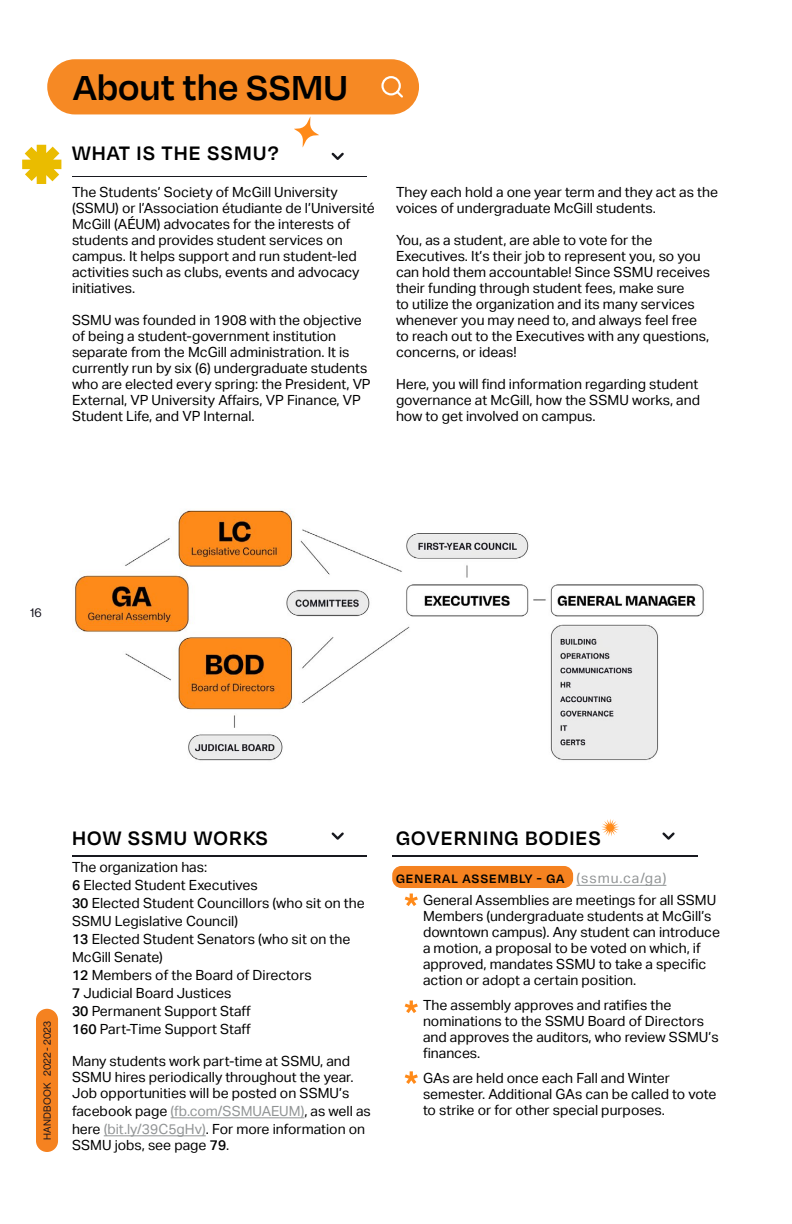
<style>
.page{position:relative;width:792px;height:1224px;background:#fff}
.page>*{position:absolute;margin:0;border:0;box-sizing:border-box;transform-origin:0 0}
.t1{font:600 40px "Degular";color:#000}
.t2{font:600 22.4px "Degular";letter-spacing:.05em;color:#000}
.t3{font:14px/16px "Aktiv Grotesk";color:#000101}
.t4{font:600 14px "Degular";letter-spacing:.07em;color:#000101}
.t5{font:12px "N Haas Grotesk DS Pro 55 Rg";color:#14121c}
.t6{font:10px "N Haas Grotesk DS Pro 55 Rg";letter-spacing:.015em;color:#14121c}
.s1{font-weight:500}
.s2{color:#919495}
.s3{font-family:"Aktiv Grotesk";font-weight:400;color:#919495}
</style>
<div class="page">
<div style="left:36px;top:1009px;width:22px;height:143px;background:#f58220;border-radius:11px"></div>
<div style="left:392px;top:866px;width:181px;height:22px;background:#f58220;border-radius:9px"></div>
<img style="left:73px;top:510px;width:631px;height:251px">
<div style="left:47px;top:59px;width:372px;height:55px;background:#f68924;border-radius:28px"></div>
<div style="left:381px;top:76px;width:20px;height:19px;border:2px solid #fff;border-radius:50%"></div>
<svg style="left:394px;top:89px;width:9px;height:9px"></svg>
<hr style="left:171px;top:1117px;width:133px;height:1px;background:#919495">
<hr style="left:104px;top:1135px;width:102px;height:1px;background:#919495">
<hr style="left:576px;top:885px;width:90px;height:1px;background:#919495">
<svg style="left:294px;top:116px;width:25px;height:32px"></svg>
<svg style="left:601px;top:819px;width:18px;height:17px"></svg>
<svg style="left:22px;top:145px;width:39px;height:39px"></svg>
<svg style="left:405px;top:894px;width:13px;height:12px"></svg>
<svg style="left:405px;top:1001px;width:13px;height:12px"></svg>
<svg style="left:405px;top:1071px;width:13px;height:13px"></svg>
<hr style="left:72px;top:176px;width:295px;height:1px;background:#18191f">
<svg style="left:331px;top:152px;width:13px;height:8px"></svg>
<hr style="left:72px;top:856px;width:295px;height:1px;background:#18191f">
<svg style="left:331px;top:832px;width:13px;height:8px"></svg>
<hr style="left:392px;top:856px;width:306px;height:1px;background:#18191f">
<svg style="left:662px;top:832px;width:13px;height:8px"></svg>
<h1 class="t1" style="left:73px;top:62px;width:277px">About the SSMU</h1>
<h2 class="t2" style="left:72px;top:139px;width:208px">WHAT IS THE SSMU?</h2>
<p class="t3" style="left:72px;top:184px;width:304px">The Students’ Society of McGill University (SSMU) or l’Association étudiante de l’Université McGill (AÉUM) advocates for the interests of students and provides student services on campus. It helps support and run student-led activities such as clubs, events and advocacy initiatives.</p>
<p class="t3" style="left:72px;top:312px;width:300px">SSMU was founded in 1908 with the objective of being a student-government institution separate from the McGill administration. It is currently run by six (6) undergraduate students who are elected every spring: the President, VP External, VP University Affairs, VP Finance, VP Student Life, and VP Internal.</p>
<p class="t3" style="left:396px;top:184px;width:324px">They each hold a one year term and they act as the voices of undergraduate McGill students.</p>
<p class="t3" style="left:396px;top:232px;width:316px">You, as a student, are able to vote for the Executives. It’s their job to represent you, so you can hold them accountable! Since SSMU receives their funding through student fees, make sure<br>to utilize the organization and its many services whenever you may need to, and always feel free to reach out to the Executives with any questions, concerns, or ideas!</p>
<p class="t3" style="left:396px;top:376px;width:306px;text-align:justify">Here, you will find information regarding student governance at McGill, how the SSMU works, and how to get involved on campus.</p>
<p class="t5" style="left:30px;top:606px;width:13px">16</p>
<p class="t6" style="left:42px;top:1140px;width:120px;rotate:-90deg">HANDBOOK 2022 - 2023</p>
<h2 class="t2" style="left:72px;top:824px;width:197px">HOW SSMU WORKS</h2>
<p class="t3" style="left:72px;top:858px;width:294px;line-height:18px">The organization has:<br><span class="s1">6</span> Elected Student Executives<br><span class="s1">30</span> Elected Student Councillors (who sit on the<br>SSMU Legislative Council)<br><span class="s1">13</span> Elected Student Senators (who sit on the<br>McGill Senate)<br><span class="s1">12</span> Members of the Board of Directors<br><span class="s1">7</span> Judicial Board Justices<br><span class="s1">30</span> Permanent Support Staff<br><span class="s1">160</span> Part-Time Support Staff</p>
<p class="t3" style="left:72px;top:1053px;width:283px">Many students work part-time at SSMU, and<br>SSMU hires periodically throughout the year.<br>Job opportunities will be posted on SSMU’s</p>
<p class="t3" style="left:72px;top:1102px;width:300px;line-height:18px">facebook page <span class="s2">(fb.com/SSMUAEUM)</span>, as well as here <span class="s2">(bit.ly/39C5gHv)</span>. For more information on</p>
<p class="t3" style="left:72px;top:1137px;width:159px">SSMU jobs, see page <span class="s1">79</span>.</p>
<h2 class="t2" style="left:396px;top:824px;width:206px">GOVERNING BODIES</h2>
<p class="t4" style="left:396px;top:870px;width:272px">GENERAL ASSEMBLY - GA <span class="s3">(ssmu.ca/ga)</span></p>
<p class="t3" style="left:423px;top:893px;width:298px">General Assemblies are meetings for all SSMU Members (undergraduate students at McGill’s downtown campus). Any student can introduce a motion, a proposal to be voted on which, if approved, mandates SSMU to take a specific action or adopt a certain position.</p>
<p class="t3" style="left:423px;top:998px;width:297px">The assembly approves and ratifies the nominations to the SSMU Board of Directors and approves the auditors, who review SSMU’s finances.</p>
<p class="t3" style="left:423px;top:1071px;width:295px">GAs are held once each Fall and Winter semester. Additional GAs can be called to vote to strike or for other special purposes.</p>
</div>
